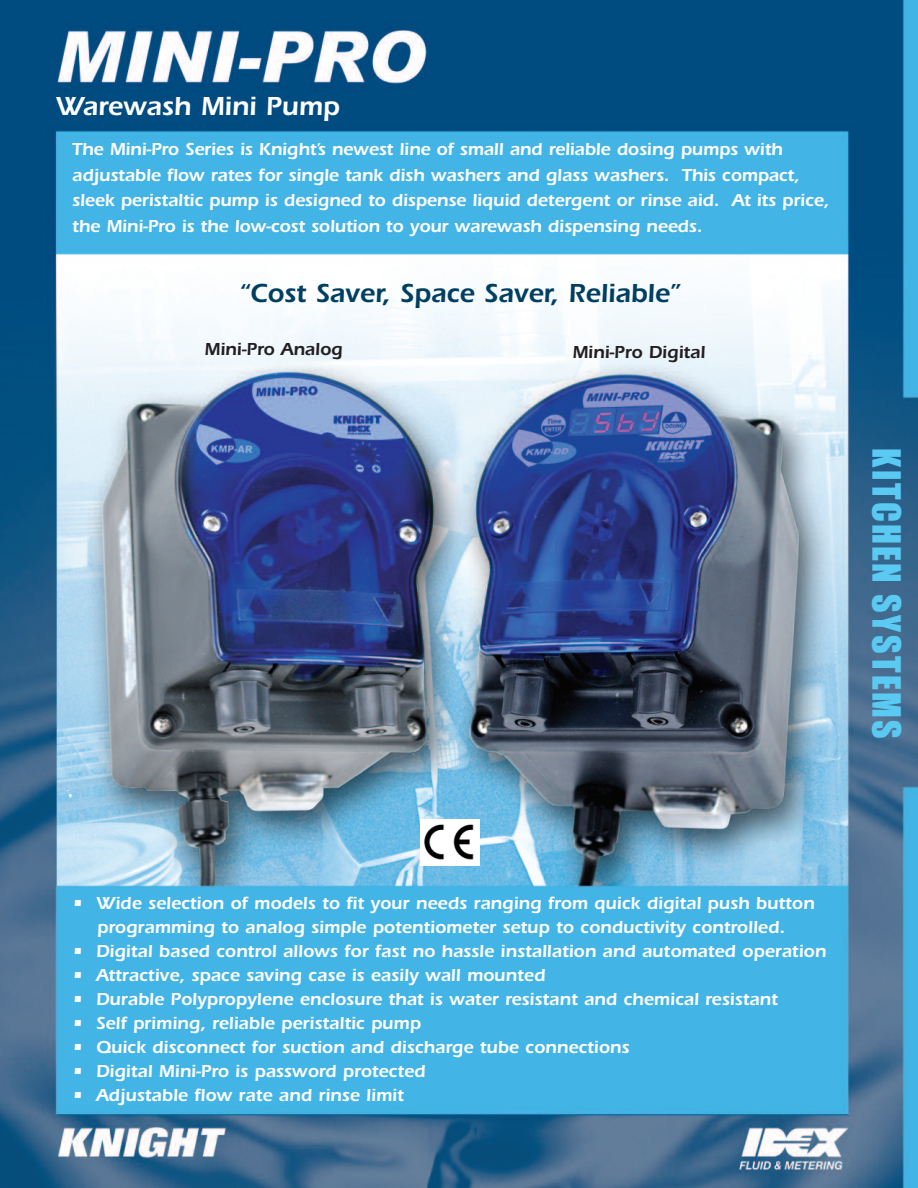
<style>
.page{position:relative;width:918px;height:1188px;background:#fff}
.page>*{position:absolute;margin:0;border:0;box-sizing:border-box;transform-origin:0 0}
.t1{font:36px "Impact";letter-spacing:.065em;color:#5bcaf3}
.t2{font:600 27px "Itc Eras";color:#003f61}
.t3{font:600 27px "Itc Eras";color:#fff}
.t4{font:600 18px/25.5px "Itc Eras";color:#fff}
.t5{font:600 18px "Itc Eras";color:#231f20}
</style>
<div class="page">
<img style="left:0;top:0;width:917px;height:1188px">
<img style="left:421px;top:819px;width:59px;height:46px">
<h2 class="t3" style="left:56px;top:97px;width:286px">Warewash Mini Pump</h2>
<p class="t4" style="left:72px;top:139px;width:759px">The Mini-Pro Series is Knight’s newest line of small and reliable dosing pumps with adjustable flow rates for single tank dish washers and glass washers. This compact, sleek peristaltic pump is designed to dispense liquid detergent or rinse aid. At its price, the Mini-Pro is the low-cost solution to your warewash dispensing needs.</p>
<h2 class="t2" style="left:239px;top:284px;width:443px">“Cost Saver, Space Saver, Reliable”</h2>
<p class="t5" style="left:205px;top:343px;width:140px">Mini-Pro Analog</p>
<p class="t5" style="left:572px;top:346px;width:134px">Mini-Pro Digital</p>
<h1 class="t1" style="left:906px;top:448px;width:292px;rotate:90deg">KITCHEN SYSTEMS</h1>
<p class="t4" style="left:72px;top:893px;width:744px;line-height:24px;text-align:center">• Wide selection of models to fit your needs ranging from quick digital push button programming to analog simple potentiometer setup to conductivity controlled.</p>
<p class="t4" style="left:72px;top:940px;width:756px">• Digital based control allows for fast no hassle installation and automated operation</p>
<p class="t4" style="left:72px;top:964px;width:475px">• Attractive, space saving case is easily wall mounted</p>
<p class="t4" style="left:72px;top:988px;width:707px">• Durable Polypropylene enclosure that is water resistant and chemical resistant</p>
<p class="t4" style="left:72px;top:1012px;width:350px">• Self priming, reliable peristaltic pump</p>
<p class="t4" style="left:72px;top:1036px;width:559px">• Quick disconnect for suction and discharge tube connections</p>
<p class="t4" style="left:72px;top:1060px;width:355px">• Digital Mini-Pro is password protected</p>
<p class="t4" style="left:72px;top:1084px;width:333px">• Adjustable flow rate and rinse limit</p>
</div>
